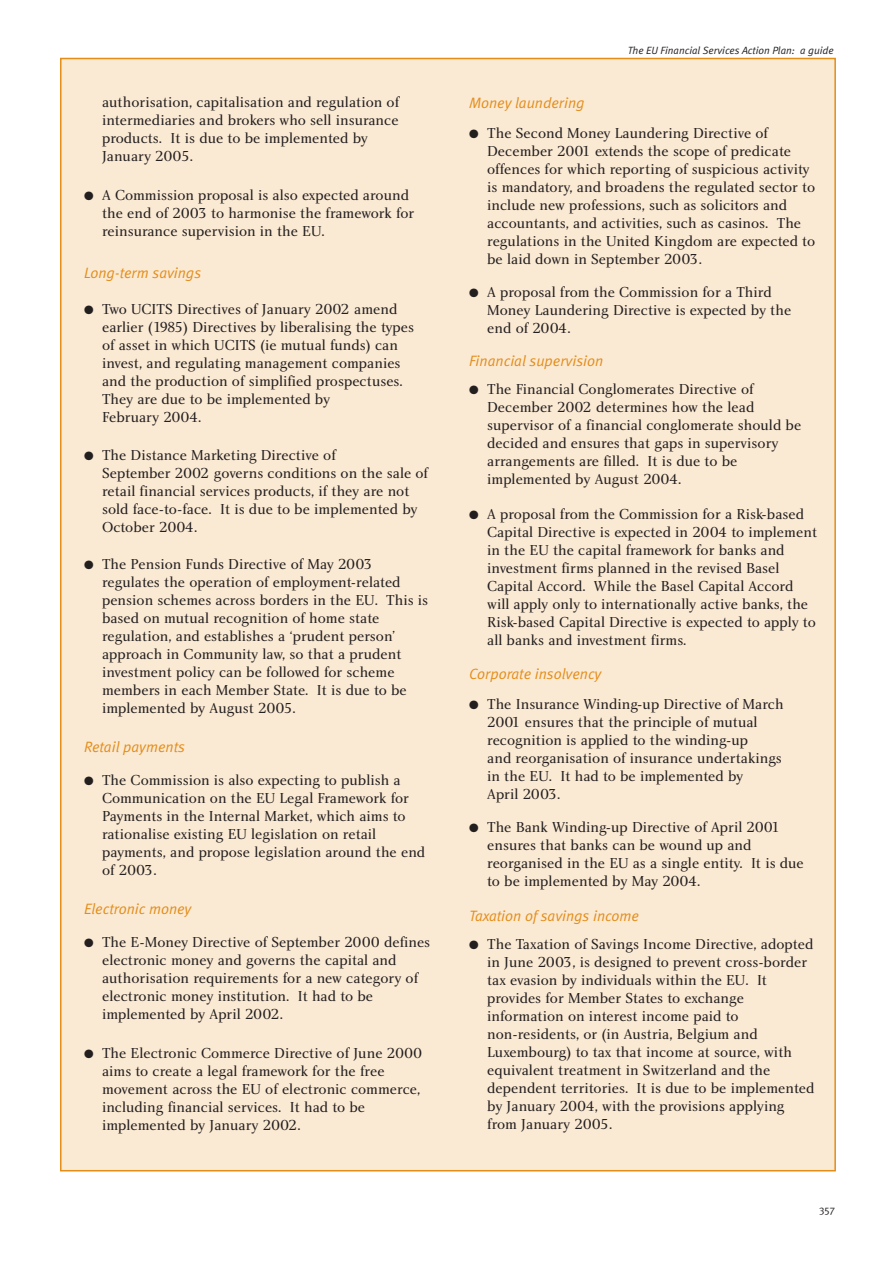
<style>
.page{position:relative;width:893px;height:1263px;background:#fff}
.page>*{position:absolute;margin:0;border:0;box-sizing:border-box;transform-origin:0 0}
.t1{font:15px/18px "Charlotte Book Plain";color:#231f1f}
.t2{font:italic 15px "Meta Normal";color:#e48d19}
.t3{font:italic 10.5px "Meta Normal";color:#231f1f}
.t4{font:10.5px "Meta Normal";color:#231f1f}
</style>
<div class="page">
<div style="left:61px;top:58px;width:774px;height:1113px;background:#fae9d3"></div>
<p class="t1" style="left:102px;top:95px;width:299px">authorisation, capitalisation and regulation of intermediaries and brokers who sell insurance products. It is due to be implemented by January 2005.</p>
<p class="t1" style="left:102px;top:188px;width:314px;text-indent:-18px">● A Commission proposal is also expected around the end of 2003 to harmonise the framework for reinsurance supervision in the EU.</p>
<p class="t2" style="left:84px;top:268px;width:119px">Long-term savings</p>
<p class="t1" style="left:102px;top:302px;width:313px;text-indent:-18px">● Two UCITS Directives of January 2002 amend earlier (1985) Directives by liberalising the types of asset in which UCITS (ie mutual funds) can invest, and regulating management companies and the production of simplified prospectuses.<br>They are due to be implemented by<br>February 2004.</p>
<p class="t1" style="left:102px;top:447px;width:327px;text-indent:-18px">● The Distance Marketing Directive of<br>September 2002 governs conditions on the sale of retail financial services products, if they are not sold face-to-face. It is due to be implemented by October 2004.</p>
<p class="t1" style="left:102px;top:557px;width:328px;text-indent:-18px">● The Pension Funds Directive of May 2003 regulates the operation of employment-related pension schemes across borders in the EU. This is based on mutual recognition of home state regulation, and establishes a ‘prudent person’ approach in Community law, so that a prudent investment policy can be followed for scheme members in each Member State. It is due to be implemented by August 2005.</p>
<p class="t2" style="left:84px;top:742px;width:102px">Retail payments</p>
<p class="t1" style="left:102px;top:773px;width:325px;text-indent:-18px">● The Commission is also expecting to publish a Communication on the EU Legal Framework for Payments in the Internal Market, which aims to rationalise existing EU legislation on retail payments, and propose legislation around the end of 2003.</p>
<p class="t2" style="left:84px;top:904px;width:109px">Electronic money</p>
<p class="t1" style="left:102px;top:935px;width:330px;text-indent:-18px">● The E-Money Directive of September 2000 defines electronic money and governs the capital and authorisation requirements for a new category of electronic money institution. It had to be implemented by April 2002.</p>
<p class="t1" style="left:102px;top:1046px;width:322px;text-indent:-18px">● The Electronic Commerce Directive of June 2000 aims to create a legal framework for the free movement across the EU of electronic commerce, including financial services. It had to be implemented by January 2002.</p>
<p class="t3" style="left:627px;top:47px;width:207px">The EU Financial Services Action Plan: a guide</p>
<p class="t2" style="left:469px;top:97px;width:117px">Money laundering</p>
<p class="t1" style="left:487px;top:125px;width:329px;text-indent:-18px">● The Second Money Laundering Directive of December 2001 extends the scope of predicate offences for which reporting of suspicious activity is mandatory, and broadens the regulated sector to include new professions, such as solicitors and accountants, and activities, such as casinos. The regulations in the United Kingdom are expected to be laid down in September 2003.</p>
<p class="t1" style="left:487px;top:284px;width:305px;text-indent:-18px">● A proposal from the Commission for a Third<br>Money Laundering Directive is expected by the end of 2004.</p>
<p class="t2" style="left:469px;top:355px;width:136px">Financial supervision</p>
<p class="t1" style="left:487px;top:382px;width:315px;text-indent:-18px">● The Financial Conglomerates Directive of December 2002 determines how the lead supervisor of a financial conglomerate should be decided and ensures that gaps in supervisory arrangements are filled. It is due to be implemented by August 2004.</p>
<p class="t1" style="left:487px;top:506px;width:331px;text-indent:-18px">● A proposal from the Commission for a Risk-based Capital Directive is expected in 2004 to implement in the EU the capital framework for banks and investment firms planned in the revised Basel Capital Accord. While the Basel Capital Accord will apply only to internationally active banks, the Risk-based Capital Directive is expected to apply to all banks and investment firms.</p>
<p class="t2" style="left:469px;top:669px;width:134px">Corporate insolvency</p>
<p class="t1" style="left:487px;top:697px;width:298px;text-indent:-18px">● The Insurance Winding-up Directive of March 2001 ensures that the principle of mutual recognition is applied to the winding-up<br>and reorganisation of insurance undertakings in the EU. It had to be implemented by<br>April 2003.</p>
<p class="t1" style="left:487px;top:820px;width:318px;text-indent:-18px">● The Bank Winding-up Directive of April 2001 ensures that banks can be wound up and reorganised in the EU as a single entity. It is due to be implemented by May 2004.</p>
<p class="t2" style="left:469px;top:910px;width:171px">Taxation of savings income</p>
<p class="t1" style="left:487px;top:937px;width:329px;text-indent:-18px">● The Taxation of Savings Income Directive, adopted in June 2003, is designed to prevent cross-border tax evasion by individuals within the EU. It provides for Member States to exchange information on interest income paid to non-residents, or (in Austria, Belgium and Luxembourg) to tax that income at source, with equivalent treatment in Switzerland and the dependent territories. It is due to be implemented by January 2004, with the provisions applying from January 2005.</p>
<p class="t4" style="left:819px;top:1206px;width:17px">357</p>
</div>
